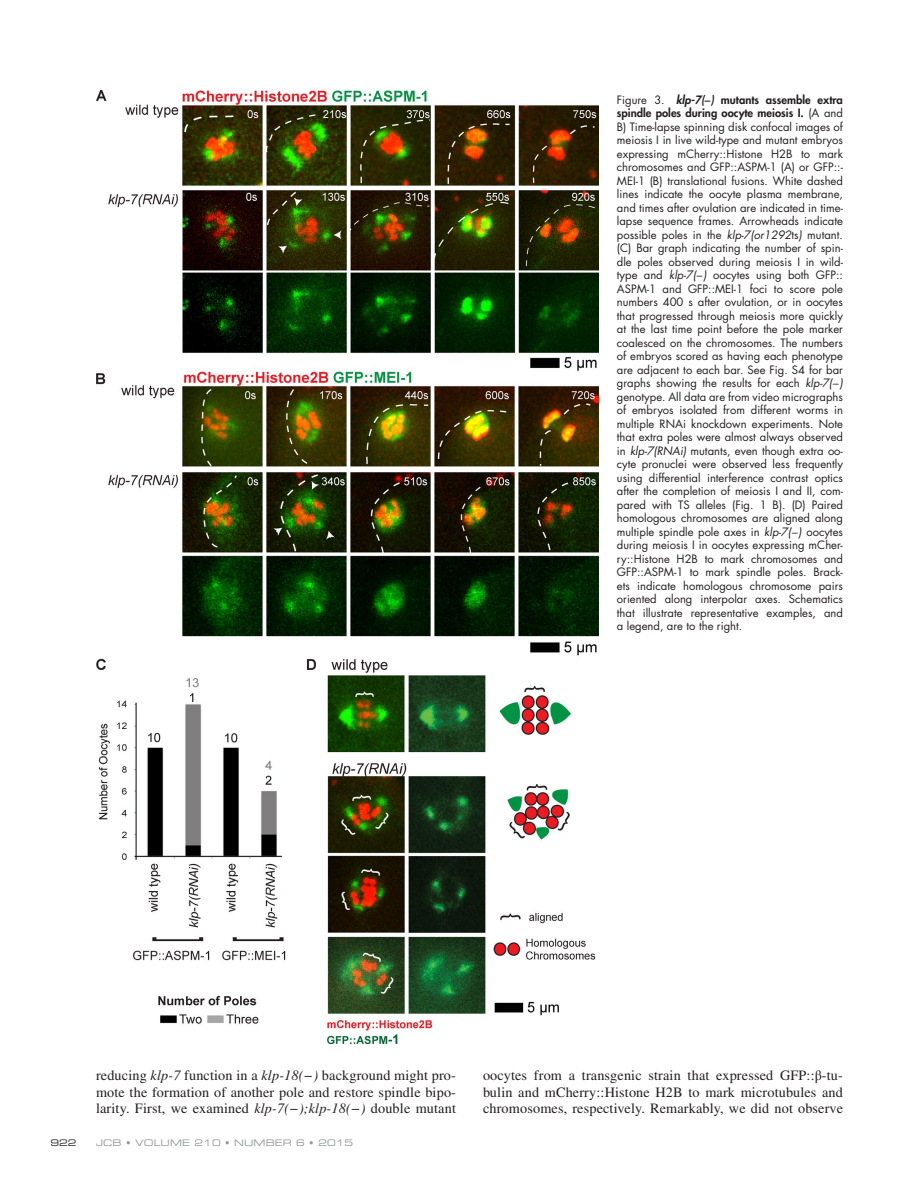
<style>
.page{position:relative;width:918px;height:1188px;background:#fff}
.page>*{position:absolute;margin:0;border:0;box-sizing:border-box;transform-origin:0 0}
.t1{font:14.25px/16.5px "Times LT Std";letter-spacing:.01em;color:#231f20;text-align:justify}
.t2{font:11.25px/13.5px "Futura Std";color:#231f20;text-align:justify}
.t3{font:9px "Eurostile LT Std Ex 2";letter-spacing:.01em;color:#949698}
.t4{font:9px "Eurostile LT Std Ex 2";color:#231f20}
.s1{font-weight:800;font-style:italic}
.s2{font-family:"STIX General";font-weight:700;font-style:italic}
.s3{font-weight:800}
.s4{font-style:italic}
.s5{font-family:"STIX General";font-style:italic}
.s6{font-family:"STIX General"}
</style>
<div class="page">
<img style="left:96px;top:90px;width:503px;height:954px">
<p class="t2" style="left:617px;top:93px;width:228px">Figure 3. <span class="s1">klp-7(</span><span class="s2">−</span><span class="s1">)</span> <span class="s3">mutants assemble extra spindle poles during oocyte meiosis I.</span> (A and B) Time-lapse spinning disk confocal images of meiosis I in live wild-type and mutant embryos expressing mCherry::Histone H2B to mark chromosomes and GFP::ASPM-1 (A) or GFP::- MEI-1 (B) translational fusions. White dashed lines indicate the oocyte plasma membrane, and times after ovulation are indicated in time&shy;lapse sequence frames. Arrowheads indicate possible poles in the <span class="s4">klp-7(or1292</span>ts<span class="s4">)</span> mutant. (C) Bar graph indicating the number of spin&shy;dle poles observed during meiosis I in wild&shy;type and <span class="s4">klp-7(</span><span class="s5">−</span><span class="s4">)</span> oocytes using both GFP::<br>ASPM-1 and GFP::MEI-1 foci to score pole numbers 400 s after ovulation, or in oocytes that progressed through meiosis more quickly at the last time point before the pole marker coalesced on the chromosomes. The numbers of embryos scored as having each phenotype are adjacent to each bar. See Fig. S4 for bar graphs showing the results for each <span class="s4">klp-7(</span><span class="s5">−</span><span class="s4">) </span>genotype. All data are from video micrographs of embryos isolated from different worms in multiple RNAi knockdown experiments. Note that extra poles were almost always observed in <span class="s4">klp-7(RNAi)</span> mutants, even though extra oo&shy;cyte pronuclei were observed less frequently using differential interference contrast optics after the completion of meiosis I and II, com&shy;pared with TS alleles (Fig. 1 B). (D) Paired homologous chromosomes are aligned along multiple spindle pole axes in <span class="s4">klp-7(</span><span class="s5">−</span><span class="s4">)</span> oocytes during meiosis I in oocytes expressing mCher&shy;ry::Histone H2B to mark chromosomes and GFP::ASPM-1 to mark spindle poles. Brack&shy;ets indicate homologous chromosome pairs oriented along interpolar axes. Schematics that illustrate representative examples, and a legend, are to the right.</p>
<p class="t1" style="left:96px;top:1067px;width:362px">reducing <span class="s4">klp-7</span> function in a <span class="s4">klp-18(</span><span class="s5">−</span><span class="s4">)</span> background might pro&shy;mote the formation of another pole and restore spindle bipo&shy;larity. First, we examined <span class="s4">klp-7(</span><span class="s5">−</span><span class="s4">);klp-18(</span><span class="s5">−</span><span class="s4">)</span> double mutant</p>
<p class="t1" style="left:483px;top:1067px;width:362px">oocytes from a transgenic strain that expressed GFP::<span class="s6">β</span>-tu&shy;bulin and mCherry::Histone H2B to mark microtubules and chromosomes, respectively. Remarkably, we did not observe</p>
<p class="t4" style="left:50px;top:1136px;width:28px">922</p>
<p class="t3" style="left:96px;top:1136px;width:259px">JCB • VOLUME 210 • NUMBER 6 • 2015</p>
</div>
